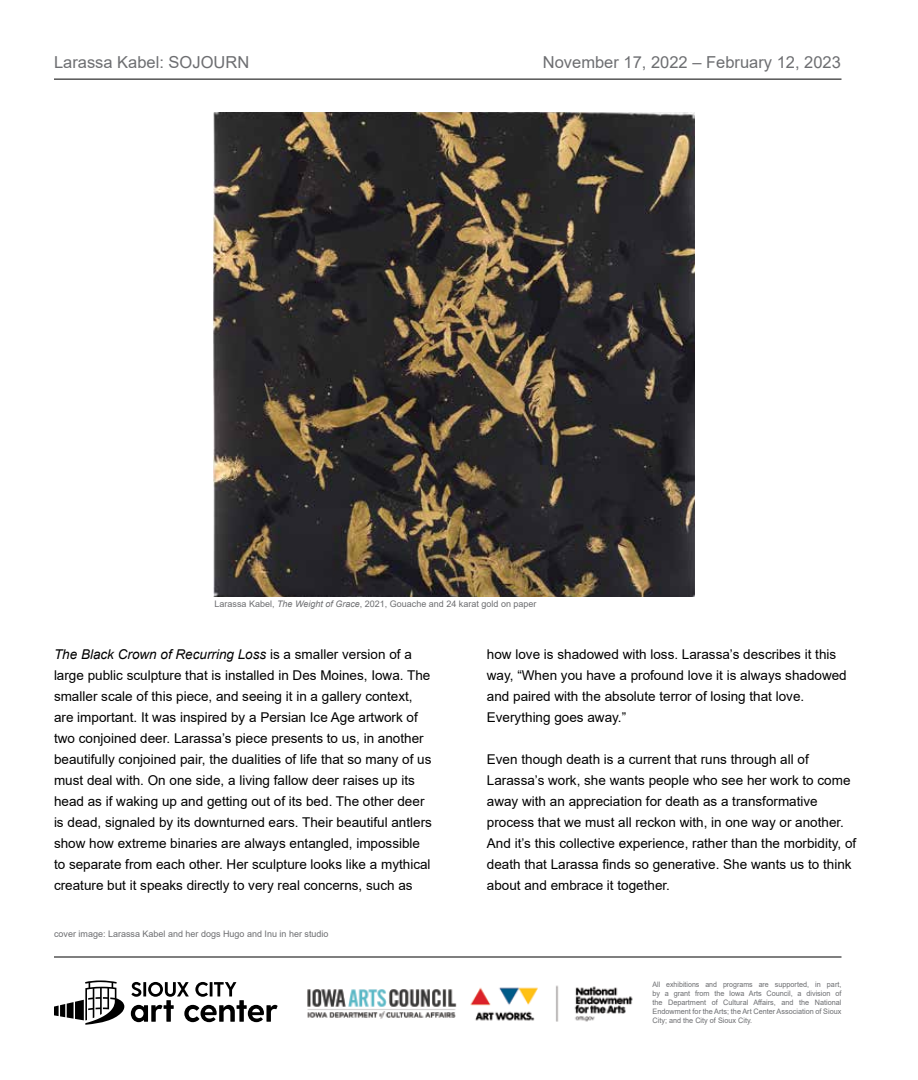
<style>
.page{position:relative;width:918px;height:1080px;background:#fff}
.page>*{position:absolute;margin:0;border:0;box-sizing:border-box;transform-origin:0 0}
.t1{font:16.5px "Arial";color:#6d6e71}
.t2{font:13.5px/21px "Arial";color:#000}
.t3{font:9px "Arial";color:#6d6e71}
.t4{font:7.5px/9px "Arial";color:#6d6e71;text-align:justify;scale:.94 1}
.s1{font-style:italic}
</style>
<div class="page">
<img style="left:213px;top:112px;width:482px;height:484px">
<hr style="left:54px;top:79px;width:788px;height:1px;background:#000">
<hr style="left:54px;top:957px;width:788px;height:1px;background:#000">
<img style="left:307px;top:989px;width:150px;height:30px">
<img style="left:470px;top:985px;width:163px;height:37px">
<svg style="left:131px;top:982px;width:147px;height:40px"></svg>
<svg style="left:54px;top:980px;width:70px;height:45px"></svg>
<p class="t1" style="left:54px;top:50px;width:197px">Larassa Kabel: SOJOURN</p>
<p class="t1" style="left:543px;top:50px;width:300px">November 17, 2022 – February 12, 2023</p>
<p class="t3" style="left:214px;top:598px;width:324px">Larassa Kabel, <span class="s1">The Weight of Grace</span>, 2021, Gouache and 24 karat gold on paper</p>
<p class="t2" style="left:54px;top:644px;width:379px"><span class="s1">The Black Crown of Recurring Loss</span> is a smaller version of a large public sculpture that is installed in Des Moines, Iowa. The smaller scale of this piece, and seeing it in a gallery context, are important. It was inspired by a Persian Ice Age artwork of two conjoined deer. Larassa’s piece presents to us, in another beautifully conjoined pair, the dualities of life that so many of us must deal with. On one side, a living fallow deer raises up its head as if waking up and getting out of its bed. The other deer is dead, signaled by its downturned ears. Their beautiful antlers show how extreme binaries are always entangled, impossible to separate from each other. Her sculpture looks like a mythical creature but it speaks directly to very real concerns, such as</p>
<p class="t2" style="left:487px;top:644px;width:361px">how love is shadowed with loss. Larassa’s describes it this way, “When you have a profound love it is always shadowed and paired with the absolute terror of losing that love.<br>Everything goes away.”</p>
<p class="t2" style="left:487px;top:749px;width:371px">Even though death is a current that runs through all of Larassa’s work, she wants people who see her work to come away with an appreciation for death as a transformative process that we must all reckon with, in one way or another.<br>And it’s this collective experience, rather than the morbidity, of death that Larassa finds so generative. She wants us to think about and embrace it together.</p>
<p class="t3" style="left:54px;top:928px;width:276px">cover image: Larassa Kabel and her dogs Hugo and Inu in her studio</p>
<p class="t4" style="left:652px;top:980px;width:203px">All exhibitions and programs are supported, in part, by a grant from the Iowa Arts Council, a division of the Department of Cultural Affairs, and the National Endowment for the Arts; the Art Center Association of Sioux City; and the City of Sioux City.</p>
</div>
